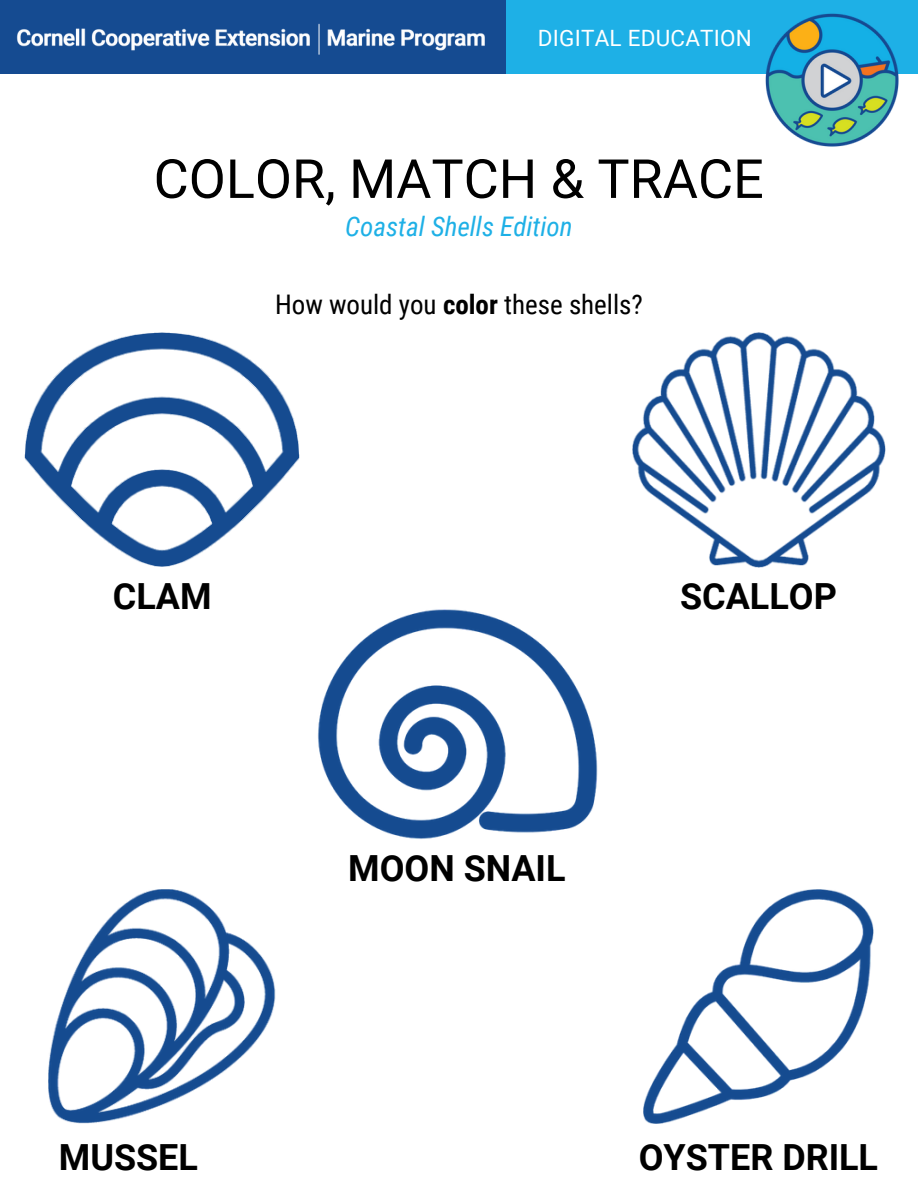
<style>
.page{position:relative;width:918px;height:1188px;background:#fff}
.page>*{position:absolute;margin:0;border:0;box-sizing:border-box;transform-origin:0 0}
.t1{font:54px "Roboto";color:#000}
.t2{font:700 36px "Roboto";color:#000}
.t3{font:27px "Roboto Condensed";color:#000}
.t4{font:italic 27px "Roboto Condensed";color:#1eb0e6}
.t5{font:22.5px "Roboto";letter-spacing:.01em;color:#fff}
.s1{font-weight:700}
</style>
<div class="page">
<div style="left:459px;top:0;width:459px;height:74px;background:#1eb0e6"></div>
<img style="left:765px;top:13px;width:134px;height:134px">
<div style="left:0;top:0;width:506px;height:74px;background:#154b91"></div>
<img style="left:16px;top:23px;width:468px;height:32px">
<img style="left:25px;top:333px;width:274px;height:234px">
<img style="left:632px;top:332px;width:254px;height:236px">
<img style="left:49px;top:890px;width:227px;height:234px">
<img style="left:644px;top:890px;width:229px;height:234px">
<img style="left:317px;top:609px;width:281px;height:230px">
<p class="t5" style="left:538px;top:26px;width:216px">DIGITAL EDUCATION</p>
<h1 class="t1" style="left:154px;top:148px;width:612px">COLOR, MATCH &amp; TRACE</h1>
<p class="t4" style="left:345px;top:211px;width:229px">Coastal Shells Edition</p>
<p class="t3" style="left:275px;top:289px;width:369px">How would you <span class="s1">color</span> these shells?</p>
<p class="t2" style="left:113px;top:575px;width:100px">CLAM</p>
<p class="t2" style="left:680px;top:575px;width:158px">SCALLOP</p>
<p class="t2" style="left:59px;top:1137px;width:141px">MUSSEL</p>
<p class="t2" style="left:348px;top:848px;width:219px">MOON SNAIL</p>
<p class="t2" style="left:639px;top:1137px;width:241px">OYSTER DRILL</p>
</div>
